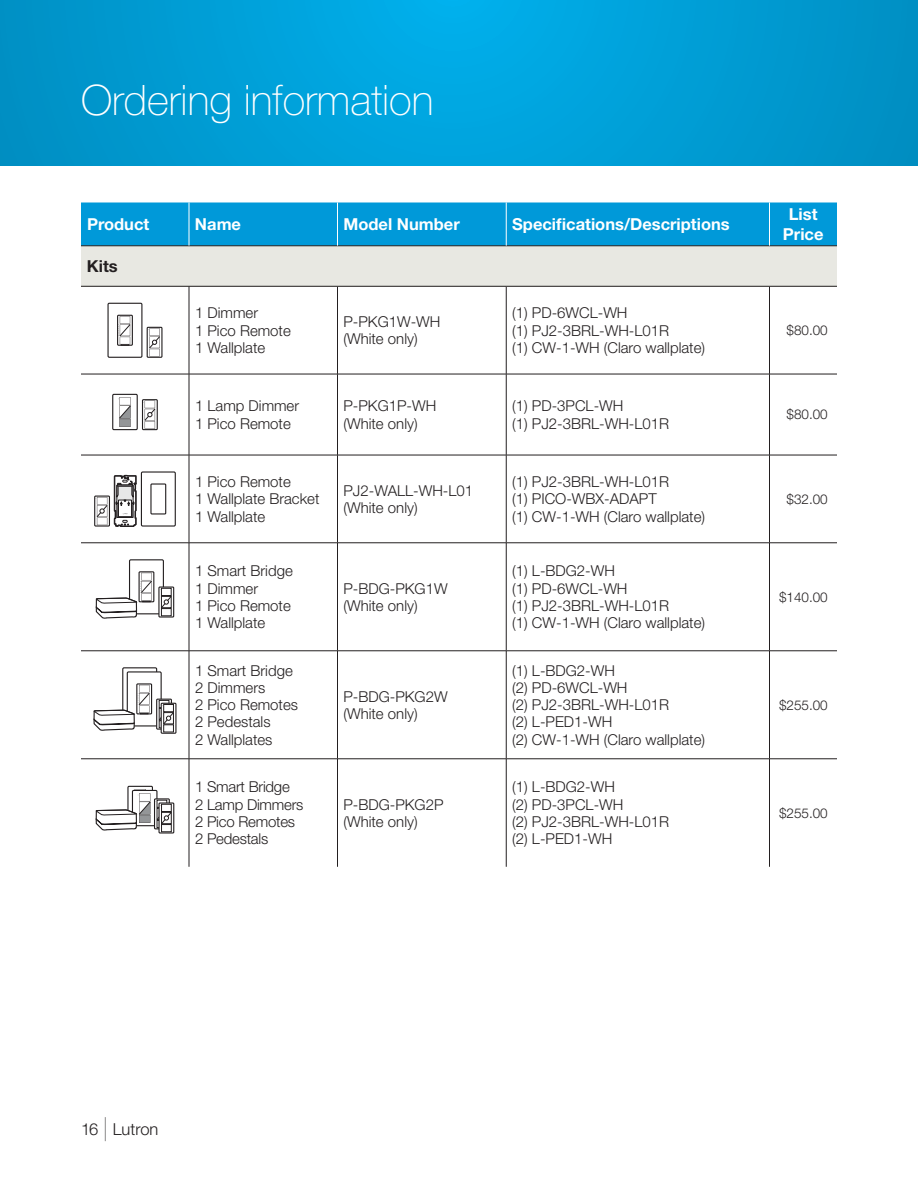
<style>
.page{position:relative;width:918px;height:1188px;background:#fff}
.page>*{position:absolute;margin:0;border:0;box-sizing:border-box;transform-origin:0 0}
.t1{font:100 42px "Helvetica Neue LT Std";color:#fff}
.t2{font:700 16.5px/19.5px "Helvetica Neue LT Std";color:#fff;text-align:center}
.t3{font:300 16.5px "Helvetica Neue LT Std";letter-spacing:-.005em;color:#231f20}
.t4{font:700 16.5px "Helvetica Neue LT Std";color:#231f20}
.t5{font:300 15px/17.2px "Helvetica Neue LT Std";color:#231f20}
.t6{font:300 13.5px "Helvetica Neue LT Std";color:#231f20}
.s1{font-weight:200;font-size:24px}
</style>
<div class="page">
<svg style="left:0;top:0;width:918px;height:165px;background:#009dd5"></svg>
<div style="left:81px;top:202px;width:756px;height:44px;background:#0099d9"></div>
<div style="left:81px;top:246px;width:756px;height:40px;background:#e8e8e2"></div>
<hr style="left:189px;top:286px;width:1px;height:88px;background:#231f20">
<hr style="left:337px;top:286px;width:1px;height:88px;background:#231f20">
<hr style="left:506px;top:286px;width:1px;height:88px;background:#231f20">
<hr style="left:189px;top:374px;width:1px;height:81px;background:#231f20">
<hr style="left:337px;top:374px;width:1px;height:81px;background:#231f20">
<hr style="left:506px;top:374px;width:1px;height:81px;background:#231f20">
<hr style="left:189px;top:455px;width:1px;height:88px;background:#231f20">
<hr style="left:337px;top:455px;width:1px;height:88px;background:#231f20">
<hr style="left:506px;top:455px;width:1px;height:88px;background:#231f20">
<hr style="left:189px;top:543px;width:1px;height:108px;background:#231f20">
<hr style="left:337px;top:543px;width:1px;height:108px;background:#231f20">
<hr style="left:506px;top:543px;width:1px;height:108px;background:#231f20">
<hr style="left:189px;top:651px;width:1px;height:108px;background:#231f20">
<hr style="left:337px;top:651px;width:1px;height:108px;background:#231f20">
<hr style="left:506px;top:651px;width:1px;height:108px;background:#231f20">
<hr style="left:189px;top:759px;width:1px;height:108px;background:#231f20">
<hr style="left:337px;top:759px;width:1px;height:108px;background:#231f20">
<hr style="left:506px;top:759px;width:1px;height:108px;background:#231f20">
<hr style="left:81px;top:246px;width:108px;height:1px;background:#231f20">
<hr style="left:189px;top:246px;width:149px;height:1px;background:#231f20">
<hr style="left:338px;top:246px;width:168px;height:1px;background:#231f20">
<hr style="left:506px;top:246px;width:264px;height:1px;background:#231f20">
<hr style="left:770px;top:246px;width:67px;height:1px;background:#231f20">
<hr style="left:81px;top:286px;width:108px;height:1px;background:#231f20">
<hr style="left:189px;top:286px;width:149px;height:1px;background:#231f20">
<hr style="left:338px;top:286px;width:168px;height:1px;background:#231f20">
<hr style="left:506px;top:286px;width:264px;height:1px;background:#231f20">
<hr style="left:770px;top:286px;width:67px;height:1px;background:#231f20">
<hr style="left:81px;top:374px;width:108px;height:1px;background:#231f20">
<hr style="left:189px;top:374px;width:149px;height:1px;background:#231f20">
<hr style="left:338px;top:374px;width:168px;height:1px;background:#231f20">
<hr style="left:506px;top:374px;width:264px;height:1px;background:#231f20">
<hr style="left:770px;top:374px;width:67px;height:1px;background:#231f20">
<hr style="left:769px;top:286px;width:1px;height:88px;background:#231f20">
<hr style="left:769px;top:374px;width:1px;height:81px;background:#231f20">
<hr style="left:769px;top:455px;width:1px;height:88px;background:#231f20">
<hr style="left:769px;top:543px;width:1px;height:108px;background:#231f20">
<hr style="left:769px;top:651px;width:1px;height:108px;background:#231f20">
<hr style="left:769px;top:759px;width:1px;height:108px;background:#231f20">
<hr style="left:81px;top:455px;width:108px;height:1px;background:#231f20">
<hr style="left:189px;top:455px;width:149px;height:1px;background:#231f20">
<hr style="left:338px;top:455px;width:168px;height:1px;background:#231f20">
<hr style="left:506px;top:455px;width:264px;height:1px;background:#231f20">
<hr style="left:770px;top:455px;width:67px;height:1px;background:#231f20">
<hr style="left:81px;top:543px;width:108px;height:1px;background:#231f20">
<hr style="left:189px;top:543px;width:149px;height:1px;background:#231f20">
<hr style="left:338px;top:543px;width:168px;height:1px;background:#231f20">
<hr style="left:506px;top:543px;width:264px;height:1px;background:#231f20">
<hr style="left:770px;top:543px;width:67px;height:1px;background:#231f20">
<hr style="left:81px;top:651px;width:108px;height:1px;background:#231f20">
<hr style="left:81px;top:759px;width:108px;height:1px;background:#231f20">
<hr style="left:189px;top:759px;width:149px;height:1px;background:#231f20">
<hr style="left:338px;top:759px;width:168px;height:1px;background:#231f20">
<hr style="left:506px;top:759px;width:264px;height:1px;background:#231f20">
<hr style="left:770px;top:759px;width:67px;height:1px;background:#231f20">
<hr style="left:189px;top:651px;width:149px;height:1px;background:#231f20">
<hr style="left:338px;top:651px;width:168px;height:1px;background:#231f20">
<hr style="left:506px;top:651px;width:264px;height:1px;background:#231f20">
<hr style="left:770px;top:651px;width:67px;height:1px;background:#231f20">
<hr style="left:189px;top:202px;width:1px;height:44px;background:#fff">
<hr style="left:337px;top:202px;width:1px;height:44px;background:#fff">
<hr style="left:506px;top:202px;width:1px;height:44px;background:#fff">
<hr style="left:769px;top:202px;width:1px;height:44px;background:#fff">
<div style="left:107px;top:303px;width:35px;height:55px;border:1px solid #231f20"></div>
<div style="left:117px;top:315px;width:16px;height:31px;border:1px solid #231f20"></div>
<svg style="left:119px;top:316px;width:12px;height:29px"></svg>
<div style="left:147px;top:327px;width:16px;height:31px;border:1px solid #231f20"></div>
<svg style="left:148px;top:328px;width:12px;height:28px"></svg>
<div style="left:141px;top:471px;width:35px;height:56px;border:1px solid #231f20"></div>
<div style="left:158px;top:593px;width:21px;height:23px;background:#231f20;opacity:.3"></div>
<div style="left:161px;top:703px;width:16px;height:31px;border:1px solid #231f20"></div>
<div style="left:160px;top:709px;width:22px;height:23px;background:#231f20;opacity:.3"></div>
<div style="left:153px;top:805px;width:22px;height:23px;background:#b3b2b2"></div>
<div style="left:158px;top:809px;width:21px;height:23px;background:#231f20;opacity:.3"></div>
<svg style="left:93px;top:393px;width:81px;height:441px"></svg>
<h1 class="t1" style="left:81px;top:76px;width:354px">Ordering information</h1>
<p class="t2" style="left:87px;top:214px;width:64px">Product</p>
<p class="t2" style="left:195px;top:214px;width:48px">Name</p>
<p class="t2" style="left:343px;top:214px;width:118px">Model Number</p>
<p class="t2" style="left:512px;top:214px;width:219px">Specifications/Descriptions</p>
<p class="t2" style="left:783px;top:204px;width:42px">List<br>Price</p>
<p class="t4" style="left:87px;top:256px;width:32px">Kits</p>
<p class="t5" style="left:195px;top:304px;width:97px">1 Dimmer<br>1 Pico Remote<br>1 Wallplate</p>
<p class="t5" style="left:344px;top:313px;width:98px">P-PKG1W-WH (White only)</p>
<p class="t5" style="left:512px;top:304px;width:194px">(1) PD-6WCL-WH<br>(1) PJ2-3BRL‑WH‑L01R<br>(1) CW-1-WH (Claro wallplate)</p>
<p class="t6" style="left:787px;top:322px;width:43px">$80.00</p>
<p class="t5" style="left:195px;top:397px;width:106px">1 Lamp Dimmer<br>1 Pico Remote</p>
<p class="t5" style="left:344px;top:397px;width:94px">P-PKG1P-WH (White only)</p>
<p class="t5" style="left:512px;top:397px;width:158px">(1) PD-3PCL-WH<br>(1) PJ2-3BRL‑WH‑L01R</p>
<p class="t6" style="left:787px;top:406px;width:43px">$80.00</p>
<p class="t5" style="left:195px;top:473px;width:126px">1 Pico Remote<br>1 Wallplate Bracket<br>1 Wallplate</p>
<p class="t5" style="left:344px;top:481px;width:131px">PJ2-WALL-WH-L01 (White only)</p>
<p class="t5" style="left:512px;top:473px;width:194px">(1) PJ2-3BRL‑WH‑L01R<br>(1) PICO-WBX-ADAPT<br>(1) CW-1-WH (Claro wallplate)</p>
<p class="t5" style="left:195px;top:562px;width:99px">1 Smart Bridge<br>1 Dimmer<br>1 Pico Remote<br>1 Wallplate</p>
<p class="t5" style="left:195px;top:661px;width:105px">1 Smart Bridge<br>2 Dimmers<br>2 Pico Remotes<br>2 Pedestals<br>2 Wallplates</p>
<p class="t5" style="left:195px;top:778px;width:110px">1 Smart Bridge<br>2 Lamp Dimmers<br>2 Pico Remotes<br>2 Pedestals</p>
<p class="t5" style="left:344px;top:579px;width:106px">P-BDG-PKG1W (White only)</p>
<p class="t5" style="left:344px;top:687px;width:106px">P-BDG-PKG2W (White only)</p>
<p class="t5" style="left:344px;top:795px;width:102px">P-BDG-PKG2P (White only)</p>
<p class="t5" style="left:512px;top:562px;width:194px">(1) L-BDG2-WH<br>(1) PD-6WCL-WH<br>(1) PJ2-3BRL-WH-L01R<br>(1) CW-1-WH (Claro wallplate)</p>
<p class="t5" style="left:512px;top:661px;width:194px">(1) L-BDG2-WH<br>(2) PD-6WCL-WH<br>(2) PJ2-3BRL-WH-L01R<br>(2) L-PED1-WH<br>(2) CW-1-WH (Claro wallplate)</p>
<p class="t5" style="left:512px;top:778px;width:158px">(1) L-BDG2-WH<br>(2) PD-3PCL-WH<br>(2) PJ2-3BRL-WH-L01R (2) L-PED1-WH</p>
<p class="t6" style="left:787px;top:491px;width:43px">$32.00</p>
<p class="t6" style="left:779px;top:589px;width:50px">$140.00</p>
<p class="t6" style="left:779px;top:697px;width:50px">$255.00</p>
<p class="t6" style="left:779px;top:805px;width:50px">$255.00</p>
<p class="t3" style="left:81px;top:1119px;width:79px">16 <span class="s1">|</span> Lutron</p>
</div>
